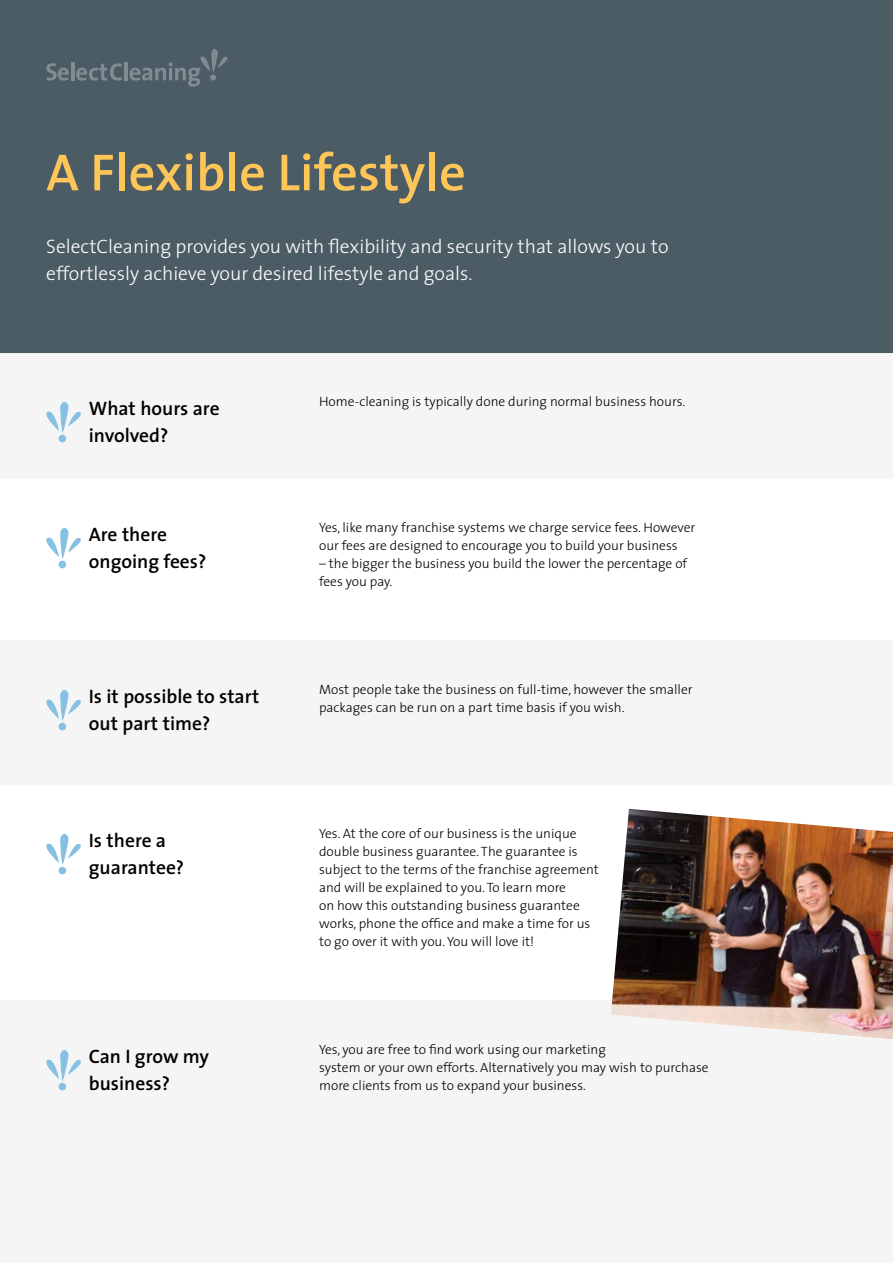
<style>
.page{position:relative;width:893px;height:1263px;background:#fff}
.page>*{position:absolute;margin:0;border:0;box-sizing:border-box;transform-origin:0 0}
.t1{font:600 52.5px "The Sans";color:#fec658}
.t2{font:300 19.5px/27px "The Sans";color:#fff}
.t3{font:600 19.5px/27px "The Sans";color:#000}
.t4{font:300 13.5px/18px "The Sans";color:#000}
</style>
<div class="page">
<div style="left:0;top:352px;width:893px;height:126px;background:#f5f5f5"></div>
<div style="left:0;top:640px;width:893px;height:144px;background:#f5f5f5"></div>
<div style="left:0;top:1000px;width:893px;height:263px;background:#f5f5f5"></div>
<div style="left:0;top:0;width:893px;height:352px;background:#4c5c65"></div>
<svg style="left:46px;top:63px;width:23px;height:18px"></svg>
<hr style="left:71px;top:62px;width:3px;height:18px;background:#fff">
<svg style="left:76px;top:63px;width:46px;height:18px"></svg>
<hr style="left:124px;top:62px;width:3px;height:18px;background:#fff">
<svg style="left:130px;top:49px;width:98px;height:38px"></svg>
<svg style="left:46px;top:402px;width:35px;height:31px"></svg>
<div style="left:59px;top:435px;width:7px;height:7px;background:#85c1e5;border-radius:50%"></div>
<svg style="left:46px;top:528px;width:35px;height:31px"></svg>
<div style="left:59px;top:561px;width:7px;height:7px;background:#85c1e5;border-radius:50%"></div>
<svg style="left:46px;top:690px;width:35px;height:31px"></svg>
<div style="left:59px;top:723px;width:7px;height:7px;background:#85c1e5;border-radius:50%"></div>
<svg style="left:46px;top:834px;width:35px;height:31px"></svg>
<div style="left:59px;top:867px;width:7px;height:7px;background:#85c1e5;border-radius:50%"></div>
<svg style="left:46px;top:1050px;width:35px;height:31px"></svg>
<div style="left:59px;top:1083px;width:7px;height:7px;background:#85c1e5;border-radius:50%"></div>
<img style="left:611px;top:809px;width:282px;height:230px">
<h1 class="t1" style="left:46px;top:129px;width:421px">A Flexible Lifestyle</h1>
<h2 class="t2" style="left:46px;top:233px;width:624px">SelectCleaning provides you with flexibility and security that allows you to effortlessly achieve your desired lifestyle and goals.</h2>
<h2 class="t3" style="left:89px;top:395px;width:132px">What hours are involved?</h2>
<h2 class="t3" style="left:89px;top:521px;width:119px">Are there ongoing fees?</h2>
<h2 class="t3" style="left:89px;top:683px;width:172px">Is it possible to start out part time?</h2>
<h2 class="t3" style="left:89px;top:827px;width:97px">Is there a guarantee?</h2>
<h2 class="t3" style="left:89px;top:1043px;width:122px">Can I grow my business?</h2>
<p class="t4" style="left:319px;top:392px;width:368px">Home-cleaning is typically done during normal business hours.</p>
<p class="t4" style="left:319px;top:518px;width:378px">Yes, like many franchise systems we charge service fees. However our fees are designed to encourage you to build your business</p>
<p class="t4" style="left:319px;top:554px;width:370px">– the bigger the business you build the lower the percentage of fees you pay.</p>
<p class="t4" style="left:319px;top:680px;width:375px">Most people take the business on full-time, however the smaller packages can be run on a part time basis if you wish.</p>
<p class="t4" style="left:319px;top:824px;width:281px">Yes. At the core of our business is the unique double business guarantee. The guarantee is subject to the terms of the franchise agreement and will be explained to you. To learn more<br>on how this outstanding business guarantee works, phone the office and make a time for us to go over it with you. You will love it!</p>
<p class="t4" style="left:319px;top:1040px;width:391px">Yes, you are free to find work using our marketing<br>system or your own efforts. Alternatively you may wish to purchase more clients from us to expand your business.</p>
</div>
